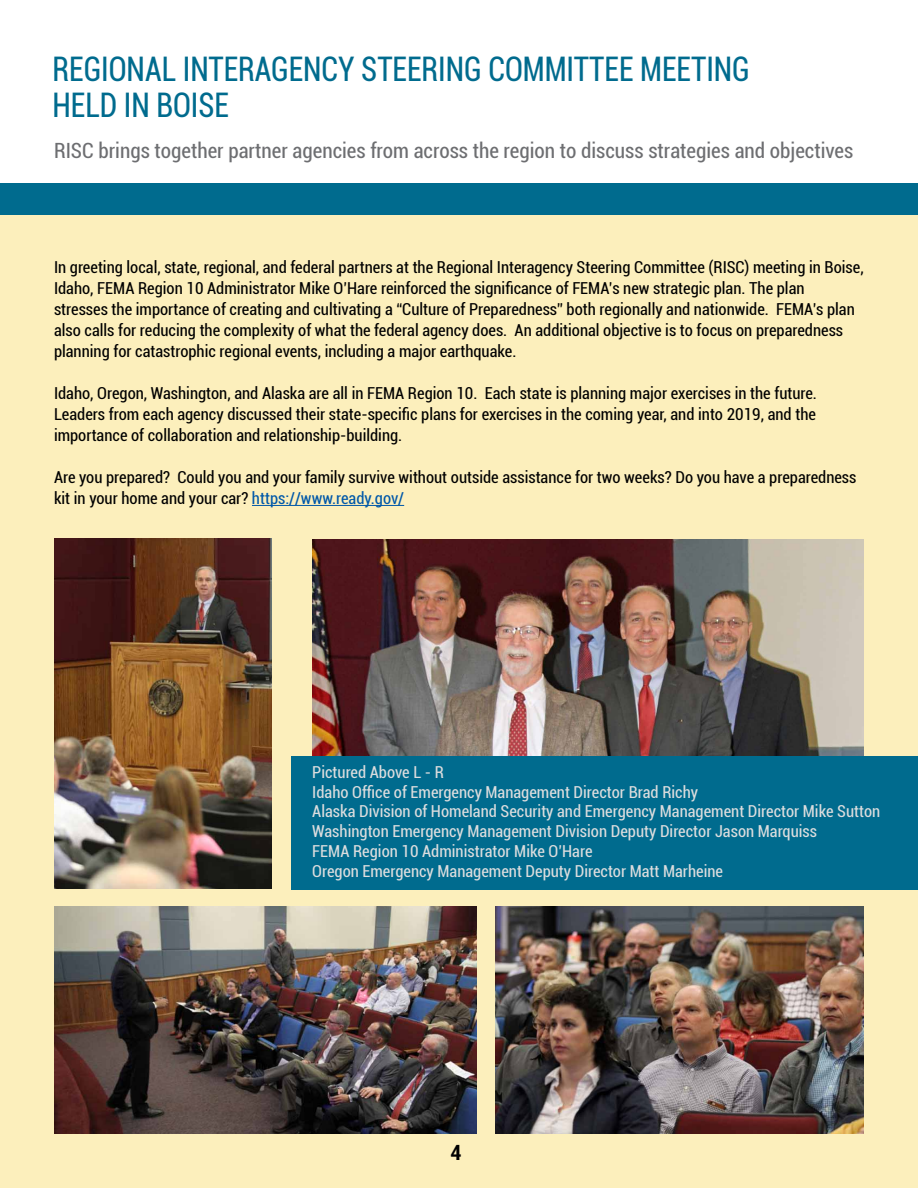
<style>
.page{position:relative;width:918px;height:1188px;background:#fff}
.page>*{position:absolute;margin:0;border:0;box-sizing:border-box;transform-origin:0 0}
.t1{font:condensed 33.9px "Roboto";color:#006b8e;scale:.88 1}
.t2{font:condensed 21px "Roboto";color:#6d6e71}
.t3{font:700 condensed 21px "Roboto";color:#000}
.t4{font:condensed 16.5px/21px "Roboto";color:#000}
.t5{font:condensed 16.5px/19.8px "Roboto";color:#dcddde}
.s1{color:#0058a9}
</style>
<div class="page">
<div style="left:0;top:209px;width:918px;height:979px;background:#fcefbc"></div>
<div style="left:291px;top:756px;width:627px;height:133px;background:#006b8e"></div>
<div style="left:0;top:183px;width:918px;height:31px;background:#006b8e"></div>
<hr style="left:252px;top:505px;width:152px;height:1px;background:#0058a9">
<img style="left:54px;top:906px;width:422px;height:228px">
<img style="left:54px;top:539px;width:218px;height:350px">
<img style="left:495px;top:906px;width:369px;height:228px">
<img style="left:312px;top:539px;width:552px;height:217px">
<h1 class="t1" style="left:52px;top:45px;width:37px">Regional</h1>
<h1 class="t1" style="left:183px;top:45px;width:29px">Interagency</h1>
<h1 class="t1" style="left:361px;top:45px;width:36px">Steering</h1>
<h1 class="t1" style="left:488px;top:45px;width:38px">Committee</h1>
<h1 class="t1" style="left:640px;top:45px;width:42px">Meeting</h1>
<h1 class="t1" style="left:52px;top:81px;width:154px">Held in Boise</h1>
<p class="t2" style="left:54px;top:136px;width:801px">RISC brings together partner agencies from across the region to discuss strategies and objectives</p>
<p class="t4" style="left:54px;top:256px;width:811px">In greeting local, state, regional, and federal partners at the Regional Interagency Steering Committee (RISC) meeting in Boise, Idaho, FEMA Region 10 Administrator Mike O’Hare reinforced the significance of FEMA’s new strategic plan. The plan<br>stresses the importance of creating and cultivating a “Culture of Preparedness” both regionally and nationwide. FEMA’s plan also calls for reducing the complexity of what the federal agency does. An additional objective is to focus on preparedness planning for catastrophic regional events, including a major earthquake.</p>
<p class="t4" style="left:54px;top:382px;width:765px;text-align:justify">Idaho, Oregon, Washington, and Alaska are all in FEMA Region 10. Each state is planning major exercises in the future.<br>Leaders from each agency discussed their state-specific plans for exercises in the coming year, and into 2019, and the importance of collaboration and relationship-building.</p>
<p class="t4" style="left:54px;top:466px;width:804px">Are you prepared? Could you and your family survive without outside assistance for two weeks? Do you have a preparedness kit in your home and your car? <span class="s1">https://www.ready.gov/</span></p>
<p class="t5" style="left:312px;top:762px;width:570px">Pictured Above L - R<br>Idaho Office of Emergency Management Director Brad Richy<br>Alaska Division of Homeland Security and Emergency Management Director Mike Sutton Washington Emergency Management Division Deputy Director Jason Marquiss<br>FEMA Region 10 Administrator Mike O’Hare<br>Oregon Emergency Management Deputy Director Matt Marheine</p>
<p class="t3" style="left:450px;top:1138px;width:13px">4</p>
</div>
